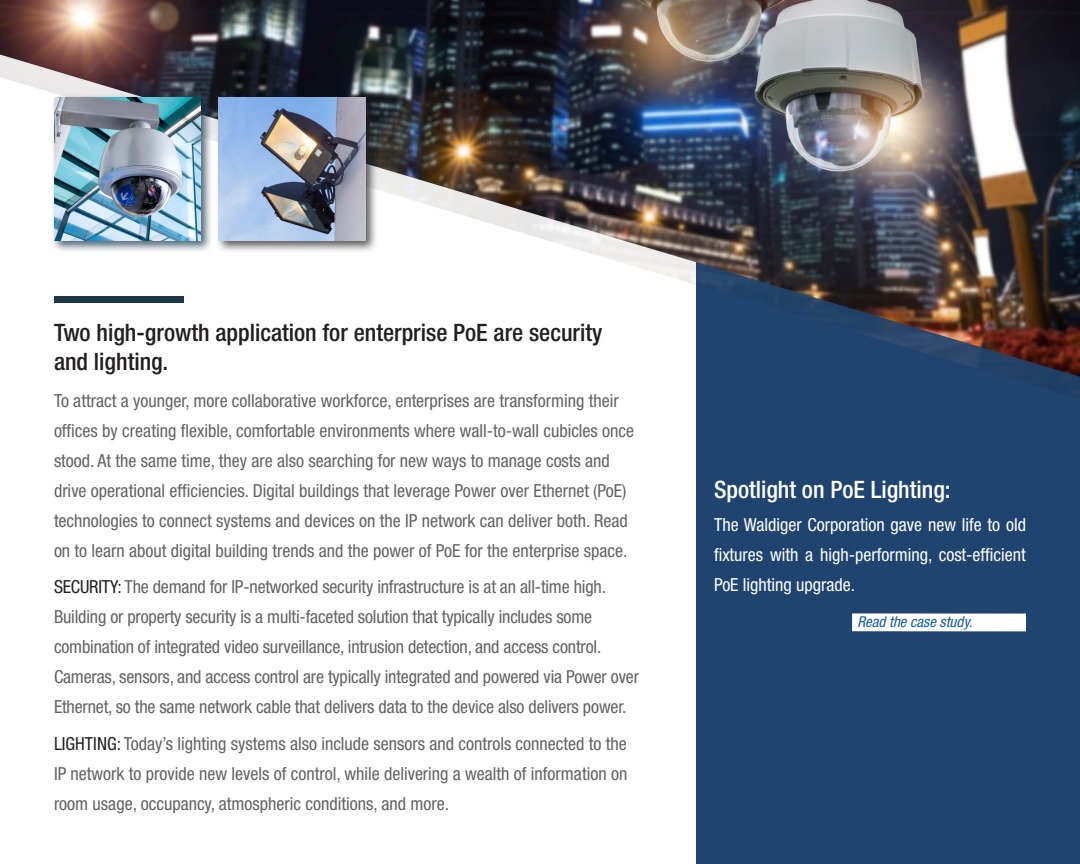
<style>
.page{position:relative;width:1080px;height:864px;background:#fff}
.page>*{position:absolute;margin:0;border:0;box-sizing:border-box;transform-origin:0 0}
.t1{font:500 condensed 24px/28.5px "Helvetica Neue LT Std";color:#231f20}
.t2{font:500 condensed 24px "Helvetica Neue LT Std";color:#fff}
.t3{font:condensed 18px/30px "Helvetica Neue LT Std";color:#636366}
.t4{font:condensed 18px/30px "Helvetica Neue LT Std";color:#fff;text-align:justify}
.t5{font:italic condensed 15px "Helvetica Neue LT Std";color:#175d9e}
.s1{color:#231f20}
</style>
<div class="page">
<div style="left:696px;top:231px;width:384px;height:633px;background:#1f4470"></div>
<img style="left:0;top:0;width:1080px;height:399px">
<div style="left:852px;top:613px;width:174px;height:18px;background:#fff"></div>
<div style="left:215px;top:94px;width:163px;height:159px;background:#231f20;opacity:.75"></div>
<img style="left:219px;top:97px;width:146px;height:143px">
<div style="left:51px;top:94px;width:162px;height:159px;background:#1a374b;opacity:.75"></div>
<img style="left:54px;top:97px;width:147px;height:143px">
<div style="left:54px;top:297px;width:129px;height:6px;background:#1a374b"></div>
<h1 class="t1" style="left:54px;top:318px;width:550px">Two high-growth application for enterprise PoE are security and lighting.</h1>
<p class="t3" style="left:54px;top:385px;width:582px">To attract a younger, more collaborative workforce, enterprises are transforming their offices by creating flexible, comfortable environments where wall-to-wall cubicles once stood. At the same time, they are also searching for new ways to manage costs and drive operational efficiencies. Digital buildings that leverage Power over Ethernet (PoE) technologies to connect systems and devices on the IP network can deliver both. Read on to learn about digital building trends and the power of PoE for the enterprise space.</p>
<p class="t3" style="left:54px;top:572px;width:586px"><span class="s1">SECURITY:</span> The demand for IP-networked security infrastructure is at an all-time high.<br>Building or property security is a multi-faceted solution that typically includes some combination of integrated video surveillance, intrusion detection, and access control.<br>Cameras, sensors, and access control are typically integrated and powered via Power over Ethernet, so the same network cable that delivers data to the device also delivers power.</p>
<p class="t3" style="left:54px;top:729px;width:575px;text-align:justify"><span class="s1">LIGHTING:</span> Today’s lighting systems also include sensors and controls connected to the IP network to provide new levels of control, while delivering a wealth of information on room usage, occupancy, atmospheric conditions, and more.</p>
<h1 class="t2" style="left:714px;top:475px;width:238px">Spotlight on PoE Lighting:</h1>
<p class="t4" style="left:714px;top:510px;width:314px">The Waldiger Corporation gave new life to old fixtures with a high-performing, cost-efficient PoE lighting upgrade.</p>
<p class="t5" style="left:858px;top:613px;width:117px">Read the case study.</p>
</div>
